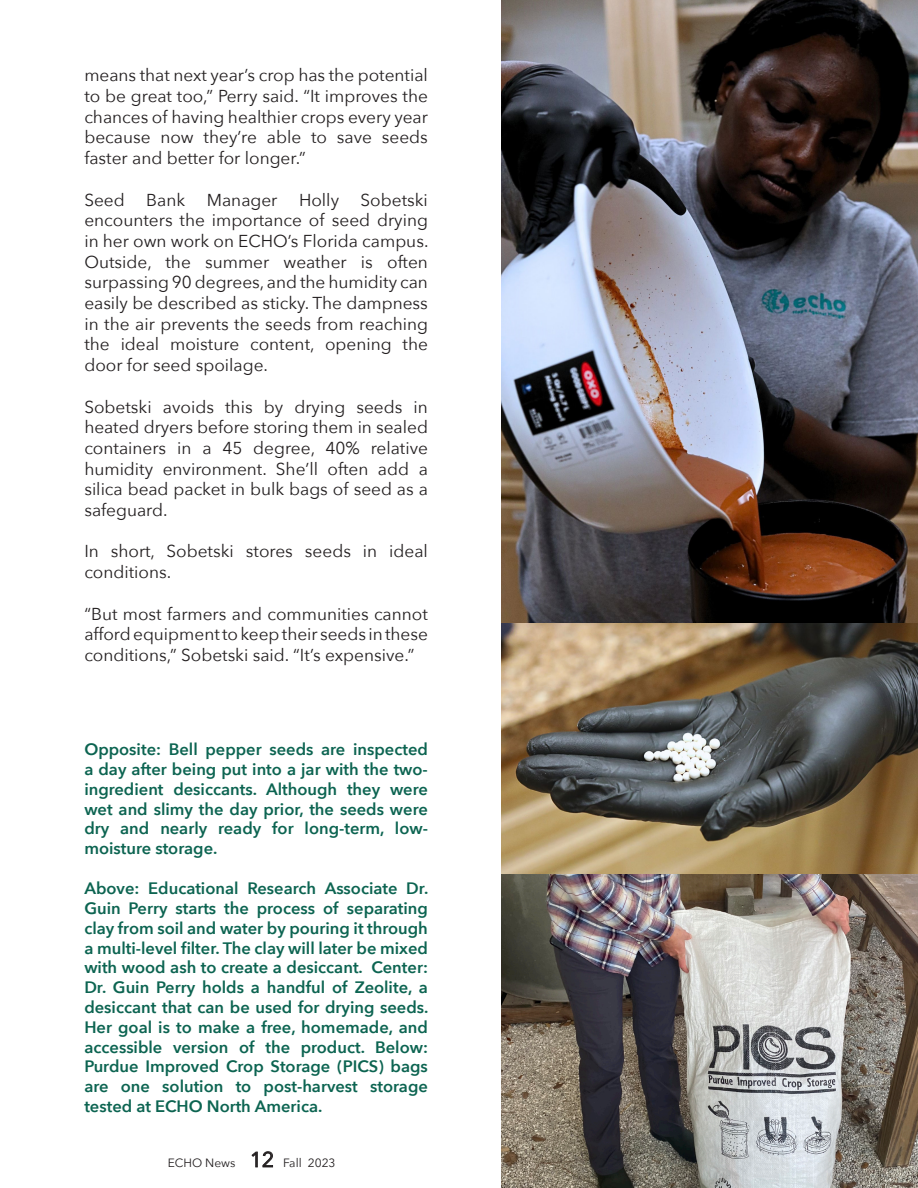
<style>
.page{position:relative;width:918px;height:1188px;background:#fff}
.page>*{position:absolute;margin:0;border:0;box-sizing:border-box;transform-origin:0 0}
.t1{font:17.25px/20.7px "Avenir Next";color:#231f20;text-align:justify}
.ECHO_News_paragraphs{font:600 16.5px/19.8px "Avenir Next";color:#0c6451;text-align:justify}
.t2{font:12px "Avenir Next";color:#231f20}
.s1{font-size:21px}
</style>
<div class="page">
<img style="left:501px;top:622px;width:417px;height:566px">
<img style="left:501px;top:0;width:417px;height:622px">
<p class="t1" style="left:84px;top:64px;width:345px">means that next year’s crop has the potential to be great too,” Perry said. “It improves the chances of having healthier crops every year because now they’re able to save seeds faster and better for longer.”</p>
<p class="t1" style="left:84px;top:188px;width:346px">Seed Bank Manager Holly Sobetski encounters the importance of seed drying in her own work on ECHO’s Florida campus.<br>Outside, the summer weather is often surpassing 90 degrees, and the humidity can easily be described as sticky. The dampness in the air prevents the seeds from reaching the ideal moisture content, opening the door for seed spoilage.</p>
<p class="t1" style="left:84px;top:395px;width:345px">Sobetski avoids this by drying seeds in heated dryers before storing them in sealed containers in a 45 degree, 40% relative humidity environment. She’ll often add a silica bead packet in bulk bags of seed as a safeguard.</p>
<p class="t1" style="left:84px;top:540px;width:345px">In short, Sobetski stores seeds in ideal conditions.</p>
<p class="t1" style="left:84px;top:602px;width:345px">“But most farmers and communities cannot afford equipment to keep their seeds in these conditions,” Sobetski said. “It’s expensive.”</p>
<p class="ECHO_News_paragraphs" style="left:84px;top:739px;width:345px">Opposite: Bell pepper seeds are inspected a day after being put into a jar with the two&shy;ingredient desiccants. Although they were wet and slimy the day prior, the seeds were dry and nearly ready for long-term, low&shy;moisture storage.</p>
<p class="ECHO_News_paragraphs" style="left:84px;top:878px;width:346px">Above: Educational Research Associate Dr.<br>Guin Perry starts the process of separating clay from soil and water by pouring it through a multi-level filter. The clay will later be mixed with wood ash to create a desiccant. Center:<br>Dr. Guin Perry holds a handful of Zeolite, a desiccant that can be used for drying seeds.<br>Her goal is to make a free, homemade, and accessible version of the product. Below:<br>Purdue Improved Crop Storage (PICS) bags are one solution to post-harvest storage tested at ECHO North America.</p>
<p class="t2" style="left:168px;top:1153px;width:169px">ECHO News <span class="s1">12</span> Fall 2023</p>
</div>
